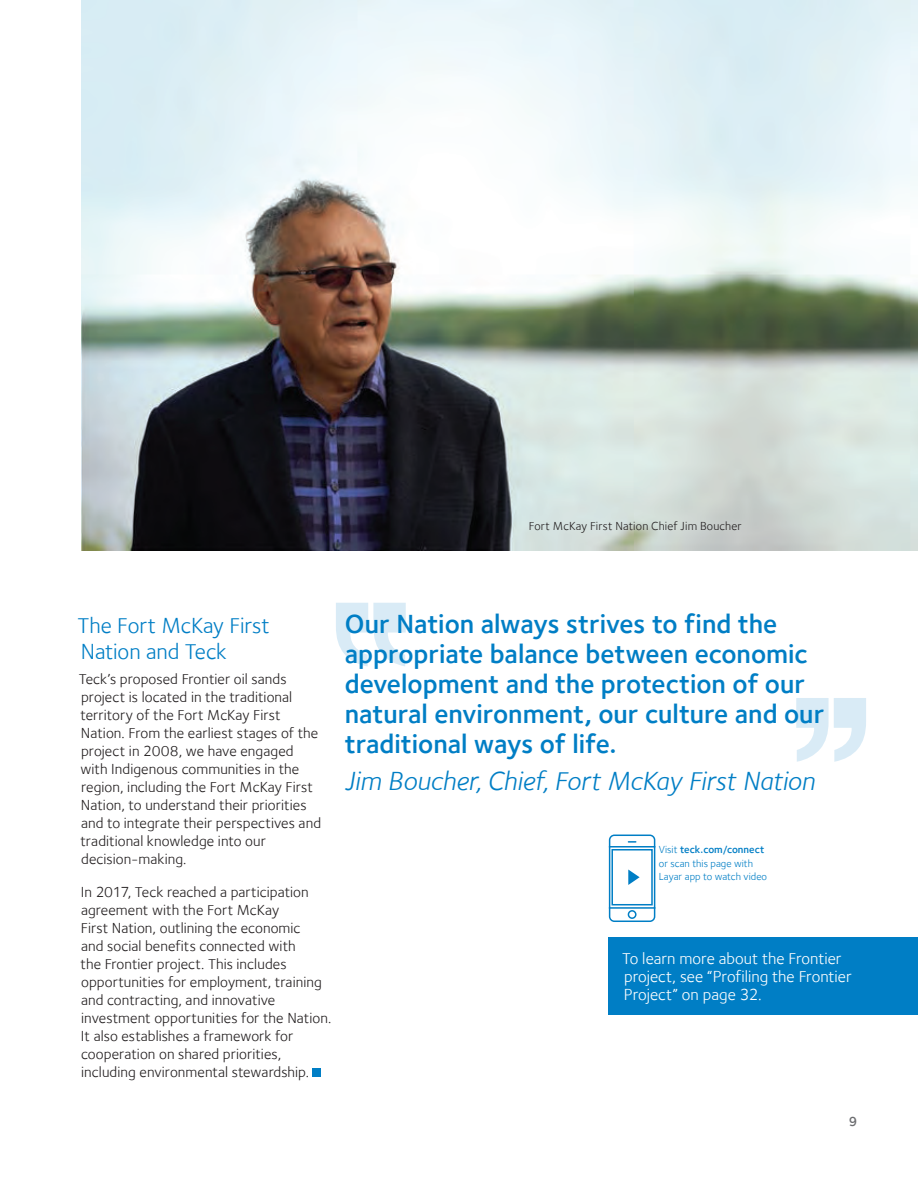
<style>
.page{position:relative;width:918px;height:1188px;background:#fff}
.page>*{position:absolute;margin:0;border:0;box-sizing:border-box;transform-origin:0 0}
.t1{font:600 27px/30px "Foundry Sterling";color:#007ec5}
.t2{font:italic 27px "Foundry Sterling";letter-spacing:-.005em;color:#007ec5}
.t3{font:22.5px/25.5px "Foundry Sterling";letter-spacing:-.005em;color:#007ec5}
.t4{font:16.5px/18px "Foundry Sterling";color:#fff}
.t5{font:15px/18px "Foundry Sterling";letter-spacing:.005em;color:#231f20}
.t6{font:600 13.5px "Foundry Sterling";color:#6c6d70}
.t7{font:12px "Foundry Sterling";letter-spacing:.015em;color:#231f20}
.t8{font:10.5px/13.2px "Foundry Sterling";color:#007ec5}
.s1{font-weight:600}
</style>
<div class="page">
<img style="left:81px;top:0;width:837px;height:551px">
<div style="left:313px;top:1068px;width:8px;height:9px;background:#007ec5"></div>
<svg style="left:336px;top:603px;width:70px;height:64px"></svg>
<svg style="left:796px;top:698px;width:70px;height:64px"></svg>
<svg style="left:609px;top:835px;width:46px;height:87px"></svg>
<div style="left:609px;top:937px;width:309px;height:78px;background:#007ec5"></div>
<p class="t7" style="left:529px;top:520px;width:215px">Fort McKay First Nation Chief Jim Boucher</p>
<h2 class="t3" style="left:78px;top:613px;width:194px">The Fort McKay First<br>Nation and Teck</h2>
<p class="t5" style="left:79px;top:669px;width:244px">Teck’s proposed Frontier oil sands project is located in the traditional territory of the Fort McKay First Nation. From the earliest stages of the project in 2008, we have engaged with Indigenous communities in the region, including the Fort McKay First Nation, to understand their priorities and to integrate their perspectives and traditional knowledge into our decision-making.</p>
<p class="t5" style="left:81px;top:882px;width:252px">In 2017, Teck reached a participation agreement with the Fort McKay<br>First Nation, outlining the economic<br>and social benefits connected with<br>the Frontier project. This includes opportunities for employment, training and contracting, and innovative investment opportunities for the Nation.<br>It also establishes a framework for cooperation on shared priorities, including environmental stewardship.</p>
<h1 class="t1" style="left:345px;top:609px;width:481px">Our Nation always strives to find the appropriate balance between economic development and the protection of our natural environment, our culture and our traditional ways of life.</h1>
<h1 class="t2" style="left:345px;top:766px;width:471px">Jim Boucher, Chief, Fort McKay First Nation</h1>
<p class="t8" style="left:659px;top:843px;width:110px">Visit <span class="s1">teck.com/connect </span>or scan this page with<br>Layar app to watch video</p>
<p class="t4" style="left:622px;top:949px;width:231px">To learn more about the Frontier project, see “Profiling the Frontier<br>Project” on page 32.</p>
<p class="t6" style="left:849px;top:1113px;width:10px">9</p>
</div>
